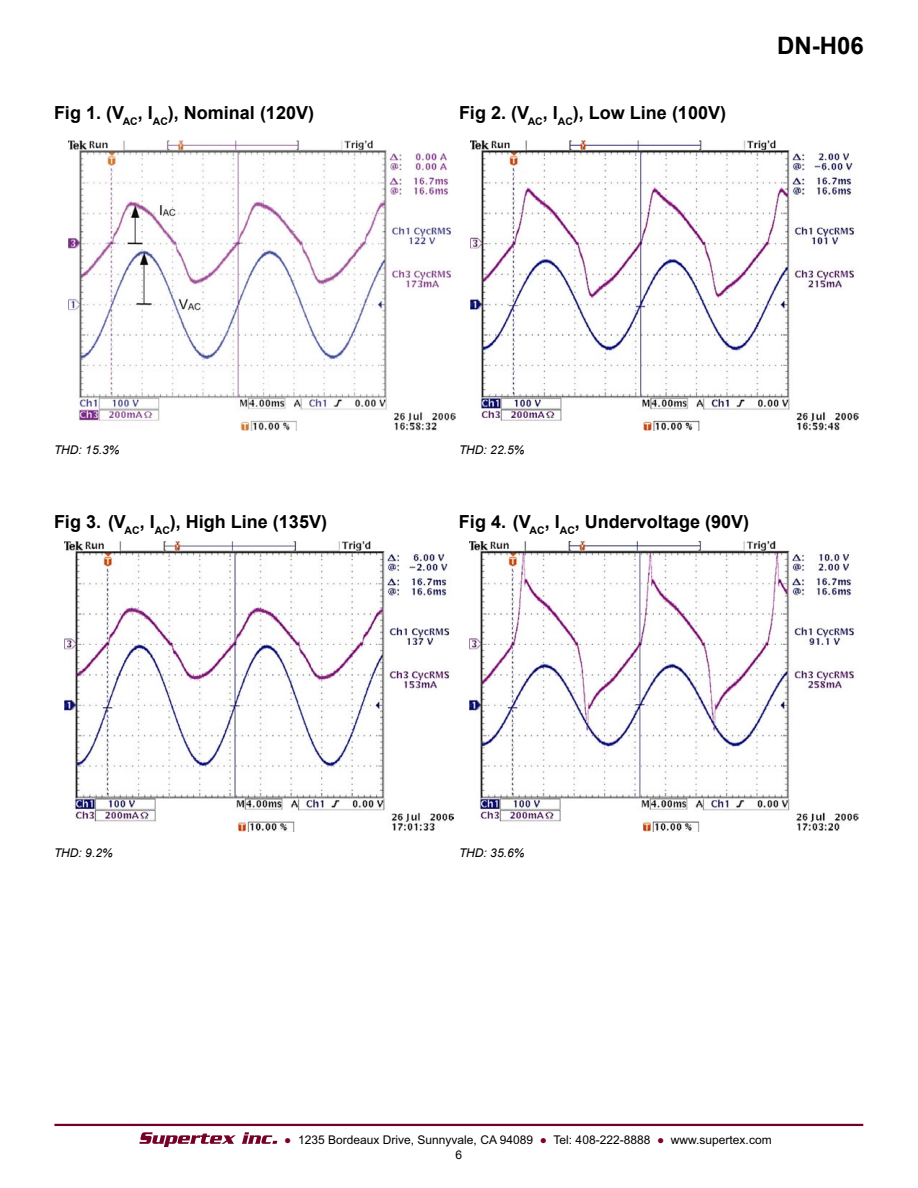
<style>
.page{position:relative;width:918px;height:1188px;background:#fff}
.page>*{position:absolute;margin:0;border:0;box-sizing:border-box;transform-origin:0 0}
.t1{font:700 24px "Arial";color:#000}
.t2{font:700 18px "Arial";color:#000}
.t3{font:12px "Arial";color:#000}
.t4{font:italic 12px "Arial";color:#000}
.s1{color:#7c002f}
</style>
<div class="page">
<hr style="left:54px;top:1124px;width:809px;height:2px;background:#74002a">
<svg style="left:139px;top:1132px;width:97px;height:15px"></svg>
<svg style="left:242px;top:1132px;width:35px;height:12px"></svg>
<img style="left:68px;top:140px;width:388px;height:291px">
<img style="left:470px;top:140px;width:389px;height:291px">
<img style="left:65px;top:541px;width:388px;height:291px">
<img style="left:470px;top:541px;width:388px;height:291px">
<p class="t2" style="left:54px;top:101px;width:262px">Fig 1. (V<sub>AC</sub>, I<sub>AC</sub>), Nominal (120V)</p>
<p class="t2" style="left:459px;top:101px;width:269px">Fig 2. (V<sub>AC</sub>, I<sub>AC</sub>), Low Line (100V)</p>
<h1 class="t1" style="left:777px;top:30px;width:88px">DN-H06</h1>
<p class="t4" style="left:54px;top:442px;width:67px">THD: 15.3%</p>
<p class="t4" style="left:459px;top:442px;width:67px">THD: 22.5%</p>
<p class="t2" style="left:54px;top:510px;width:275px">Fig 3. (V<sub>AC</sub>, I<sub>AC</sub>), High Line (135V)</p>
<p class="t2" style="left:459px;top:510px;width:292px">Fig 4. (V<sub>AC</sub>, I<sub>AC</sub>, Undervoltage (90V)</p>
<p class="t4" style="left:54px;top:845px;width:60px">THD: 9.2%</p>
<p class="t4" style="left:459px;top:845px;width:67px">THD: 35.6%</p>
<p class="t3" style="left:284px;top:1132px;width:489px"><span class="s1">●</span> 1235 Bordeaux Drive, Sunnyvale, CA 94089 <span class="s1">●</span> Tel: 408-222-8888 <span class="s1">●</span> www.supertex.com</p>
<p class="t3" style="left:456px;top:1147px;width:8px">6</p>
</div>
